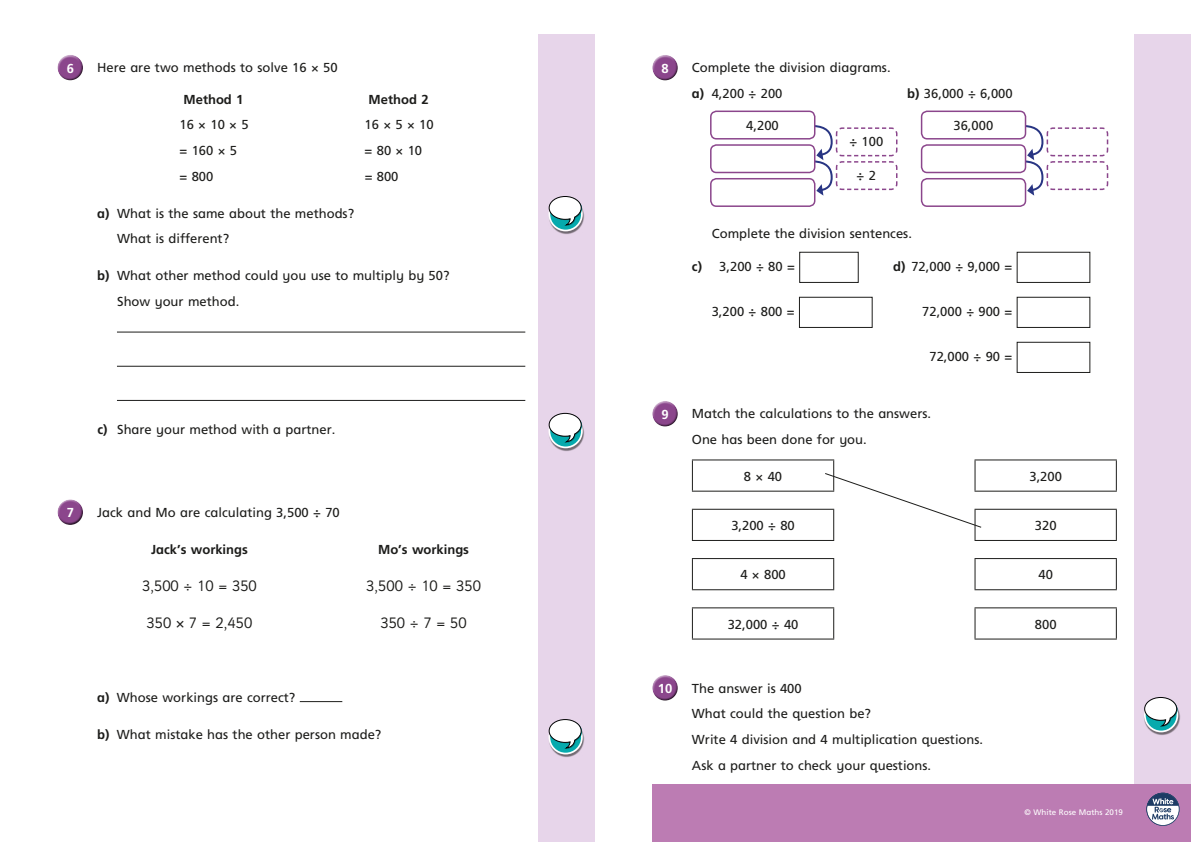
<style>
.page{position:relative;width:1191px;height:842px;background:#fff}
.page>*{position:absolute;margin:0;border:0;box-sizing:border-box;transform-origin:0 0}
.t1{font:15px "Sassoon Infant Std";color:#1d1d1b}
.t2{font:13px/25.7px "Frutiger Inf";color:#1d1d1b}
.t3{font:700 13px "Frutiger Inf";color:#1d1d1b}
.t4{font:700 13px "Frutiger Inf";color:#fff}
.t5{font:8px "Frutiger Inf";color:#fff}
.s1{font-weight:700}
</style>
<div class="page">
<div style="left:539px;top:34px;width:99px;height:808px;background:#e7d5ea"></div>
<div style="left:1134px;top:34px;width:57px;height:808px;background:#e7d5ea"></div>
<div style="left:595px;top:0;width:50px;height:842px;background:#fff"></div>
<div style="left:652px;top:785px;width:539px;height:57px;background:#bc7cb3"></div>
<hr style="left:117px;top:332px;width:408px;height:1px;background:#1d1d1b">
<hr style="left:117px;top:366px;width:408px;height:1px;background:#1d1d1b">
<hr style="left:117px;top:400px;width:408px;height:1px;background:#1d1d1b">
<div style="left:57px;top:54px;width:27px;height:21px;background:#fff;opacity:.75"></div>
<div style="left:57px;top:59px;width:27px;height:22px;background:#1d1d1b;opacity:.75"></div>
<div style="left:57px;top:499px;width:27px;height:20px;background:#fff;opacity:.75"></div>
<div style="left:57px;top:503px;width:27px;height:23px;background:#1d1d1b;opacity:.75"></div>
<hr style="left:300px;top:701px;width:42px;height:1px;background:#1d1d1b">
<svg style="left:1146px;top:793px;width:33px;height:33px"></svg>
<div style="left:652px;top:54px;width:26px;height:21px;background:#fff;opacity:.75"></div>
<div style="left:652px;top:59px;width:27px;height:22px;background:#1d1d1b;opacity:.75"></div>
<div style="left:799px;top:252px;width:59px;height:31px;border:1px solid #1d1d1b"></div>
<div style="left:1016px;top:252px;width:74px;height:31px;border:1px solid #1d1d1b"></div>
<div style="left:799px;top:297px;width:73px;height:31px;border:1px solid #1d1d1b"></div>
<div style="left:1016px;top:297px;width:74px;height:31px;border:1px solid #1d1d1b"></div>
<div style="left:1016px;top:342px;width:74px;height:31px;border:1px solid #1d1d1b"></div>
<div style="left:652px;top:400px;width:26px;height:21px;background:#fff;opacity:.75"></div>
<div style="left:652px;top:405px;width:27px;height:22px;background:#1d1d1b;opacity:.75"></div>
<hr style="left:692px;top:459px;width:142px;height:1px;background:#1d1d1b">
<hr style="left:692px;top:460px;width:1px;height:31px;background:#1d1d1b">
<hr style="left:833px;top:460px;width:1px;height:31px;background:#1d1d1b">
<hr style="left:974px;top:459px;width:142px;height:1px;background:#1d1d1b">
<hr style="left:974px;top:460px;width:1px;height:31px;background:#1d1d1b">
<hr style="left:1115px;top:460px;width:1px;height:31px;background:#1d1d1b">
<hr style="left:692px;top:491px;width:142px;height:1px;background:#1d1d1b">
<hr style="left:974px;top:491px;width:142px;height:1px;background:#1d1d1b">
<hr style="left:692px;top:509px;width:142px;height:1px;background:#1d1d1b">
<hr style="left:692px;top:510px;width:1px;height:30px;background:#1d1d1b">
<hr style="left:833px;top:510px;width:1px;height:30px;background:#1d1d1b">
<hr style="left:974px;top:509px;width:142px;height:1px;background:#1d1d1b">
<hr style="left:974px;top:510px;width:1px;height:30px;background:#1d1d1b">
<hr style="left:1115px;top:510px;width:1px;height:30px;background:#1d1d1b">
<hr style="left:692px;top:540px;width:142px;height:1px;background:#1d1d1b">
<hr style="left:974px;top:540px;width:142px;height:1px;background:#1d1d1b">
<hr style="left:692px;top:558px;width:142px;height:1px;background:#1d1d1b">
<hr style="left:692px;top:559px;width:1px;height:30px;background:#1d1d1b">
<hr style="left:833px;top:559px;width:1px;height:30px;background:#1d1d1b">
<hr style="left:974px;top:558px;width:142px;height:1px;background:#1d1d1b">
<hr style="left:974px;top:559px;width:1px;height:30px;background:#1d1d1b">
<hr style="left:1115px;top:559px;width:1px;height:30px;background:#1d1d1b">
<hr style="left:692px;top:589px;width:142px;height:1px;background:#1d1d1b">
<hr style="left:974px;top:589px;width:142px;height:1px;background:#1d1d1b">
<hr style="left:692px;top:607px;width:142px;height:1px;background:#1d1d1b">
<hr style="left:692px;top:608px;width:1px;height:30px;background:#1d1d1b">
<hr style="left:833px;top:608px;width:1px;height:30px;background:#1d1d1b">
<hr style="left:974px;top:607px;width:142px;height:1px;background:#1d1d1b">
<hr style="left:974px;top:608px;width:1px;height:30px;background:#1d1d1b">
<hr style="left:1115px;top:608px;width:1px;height:30px;background:#1d1d1b">
<hr style="left:692px;top:638px;width:142px;height:1px;background:#1d1d1b">
<hr style="left:974px;top:638px;width:142px;height:1px;background:#1d1d1b">
<div style="left:652px;top:675px;width:26px;height:20px;background:#fff;opacity:.75"></div>
<div style="left:652px;top:679px;width:27px;height:23px;background:#1d1d1b;opacity:.75"></div>
<img style="left:548px;top:206px;width:37px;height:28px">
<svg style="left:549px;top:198px;width:33px;height:32px"></svg>
<div style="left:548px;top:197px;width:35px;height:34px;border:2px solid #fff;border-radius:50%"></div>
<svg style="left:549px;top:196px;width:33px;height:30px"></svg>
<img style="left:548px;top:423px;width:37px;height:28px">
<svg style="left:549px;top:415px;width:33px;height:32px"></svg>
<div style="left:548px;top:414px;width:35px;height:34px;border:2px solid #fff;border-radius:50%"></div>
<svg style="left:549px;top:413px;width:33px;height:30px"></svg>
<img style="left:1147px;top:707px;width:33px;height:28px">
<svg style="left:1144px;top:699px;width:33px;height:32px"></svg>
<div style="left:1144px;top:698px;width:34px;height:34px;border:2px solid #fff;border-radius:50%"></div>
<svg style="left:1144px;top:697px;width:33px;height:30px"></svg>
<img style="left:548px;top:729px;width:37px;height:28px">
<svg style="left:549px;top:721px;width:33px;height:32px"></svg>
<div style="left:548px;top:720px;width:35px;height:34px;border:2px solid #fff;border-radius:50%"></div>
<svg style="left:549px;top:719px;width:33px;height:30px"></svg>
<svg style="left:824px;top:472px;width:158px;height:56px"></svg>
<svg style="left:812px;top:124px;width:86px;height:72px"></svg>
<div style="left:710px;top:111px;width:105px;height:29px;border:2px solid #8b468c;border-radius:6px"></div>
<div style="left:710px;top:144px;width:105px;height:29px;border:2px solid #8b468c;border-radius:6px"></div>
<div style="left:710px;top:178px;width:105px;height:29px;border:2px solid #8b468c;border-radius:6px"></div>
<svg style="left:1023px;top:124px;width:86px;height:72px"></svg>
<div style="left:921px;top:111px;width:105px;height:29px;border:2px solid #8b468c;border-radius:6px"></div>
<div style="left:921px;top:144px;width:105px;height:29px;border:2px solid #8b468c;border-radius:6px"></div>
<div style="left:921px;top:178px;width:105px;height:29px;border:2px solid #8b468c;border-radius:6px"></div>
<p class="t4" style="left:67px;top:60px;width:9px">6</p>
<p class="t2" style="left:97px;top:55px;width:242px">Here are two methods to solve 16 × 50</p>
<p class="t3" style="left:183px;top:91px;width:61px">Method 1</p>
<p class="t3" style="left:368px;top:91px;width:61px">Method 2</p>
<p class="t2" style="left:179px;top:112px;width:71px">16×10×5</p>
<p class="t2" style="left:364px;top:112px;width:71px">16×5×10</p>
<p class="t2" style="left:179px;top:137px;width:59px">=160×5</p>
<p class="t2" style="left:365px;top:137px;width:59px">=80×10</p>
<p class="t2" style="left:180px;top:163px;width:35px">= 800</p>
<p class="t2" style="left:365px;top:163px;width:35px">= 800</p>
<p class="t2" style="left:117px;top:200px;width:238px;text-indent:-20px"><span class="s1">a)</span> What is the same about the methods?<br>What is different?</p>
<p class="t2" style="left:117px;top:263px;width:334px;text-indent:-20px"><span class="s1">b)</span> What other method could you use to multiply by 50?<br>Show your method.</p>
<p class="t2" style="left:97px;top:417px;width:240px"><span class="s1">c)</span> Share your method with a partner.</p>
<p class="t4" style="left:67px;top:505px;width:9px">7</p>
<p class="t2" style="left:97px;top:499px;width:244px">Jack and Mo are calculating 3,500 ÷ 70</p>
<p class="t3" style="left:151px;top:542px;width:98px">Jack’s workings</p>
<p class="t3" style="left:378px;top:542px;width:92px">Mo’s workings</p>
<p class="t1" style="left:142px;top:577px;width:116px">3,500 ÷ 10 = 350</p>
<p class="t1" style="left:366px;top:577px;width:116px">3,500 ÷ 10 = 350</p>
<p class="t1" style="left:147px;top:614px;width:107px">350 × 7 = 2,450</p>
<p class="t1" style="left:380px;top:614px;width:88px">350 ÷ 7 = 50</p>
<p class="t2" style="left:97px;top:684px;width:200px"><span class="s1">a)</span> Whose workings are correct?</p>
<p class="t2" style="left:97px;top:721px;width:286px"><span class="s1">b)</span> What mistake has the other person made?</p>
<p class="t4" style="left:661px;top:61px;width:9px">8</p>
<p class="t2" style="left:692px;top:55px;width:200px">Complete the division diagrams. <span class="s1">a)</span> 4,200 ÷ 200</p>
<p class="t2" style="left:907px;top:81px;width:107px"><span class="s1">b)</span> 36,000 ÷ 6,000</p>
<p class="t2" style="left:746px;top:113px;width:34px">4,200</p>
<p class="t2" style="left:953px;top:113px;width:41px">36,000</p>
<p class="t2" style="left:849px;top:128px;width:35px">÷ 100</p>
<p class="t2" style="left:856px;top:162px;width:21px">÷ 2</p>
<p class="t2" style="left:712px;top:220px;width:202px">Complete the division sentences.</p>
<p class="t2" style="left:692px;top:254px;width:104px"><span class="s1">c)</span> 3,200 ÷ 80 =</p>
<p class="t2" style="left:893px;top:254px;width:120px"><span class="s1">d)</span> 72,000 ÷ 9,000 =</p>
<p class="t2" style="left:711px;top:299px;width:84px">3,200 ÷ 800 =</p>
<p class="t2" style="left:922px;top:299px;width:92px">72,000 ÷ 900 =</p>
<p class="t2" style="left:929px;top:344px;width:84px">72,000 ÷ 90 =</p>
<p class="t4" style="left:661px;top:407px;width:9px">9</p>
<p class="t2" style="left:692px;top:401px;width:241px">Match the calculations to the answers.<br>One has been done for you.</p>
<p class="t2" style="left:744px;top:463px;width:40px">8×40</p>
<p class="t2" style="left:1029px;top:463px;width:34px">3,200</p>
<p class="t2" style="left:731px;top:512px;width:65px">3,200 ÷ 80</p>
<p class="t2" style="left:1034px;top:512px;width:23px">320</p>
<p class="t2" style="left:740px;top:562px;width:47px">4 × 800</p>
<p class="t2" style="left:1038px;top:562px;width:16px">40</p>
<p class="t2" style="left:727px;top:611px;width:72px">32,000 ÷ 40</p>
<p class="t2" style="left:1035px;top:611px;width:23px">800</p>
<p class="t4" style="left:658px;top:681px;width:16px">10</p>
<p class="t2" style="left:692px;top:675px;width:293px">The answer is 400<br>What could the question be?<br>Write 4 division and 4 multiplication questions.<br>Ask a partner to check your questions.</p>
<p class="t5" style="left:1024px;top:808px;width:100px">© White Rose Maths 2019</p>
</div>
